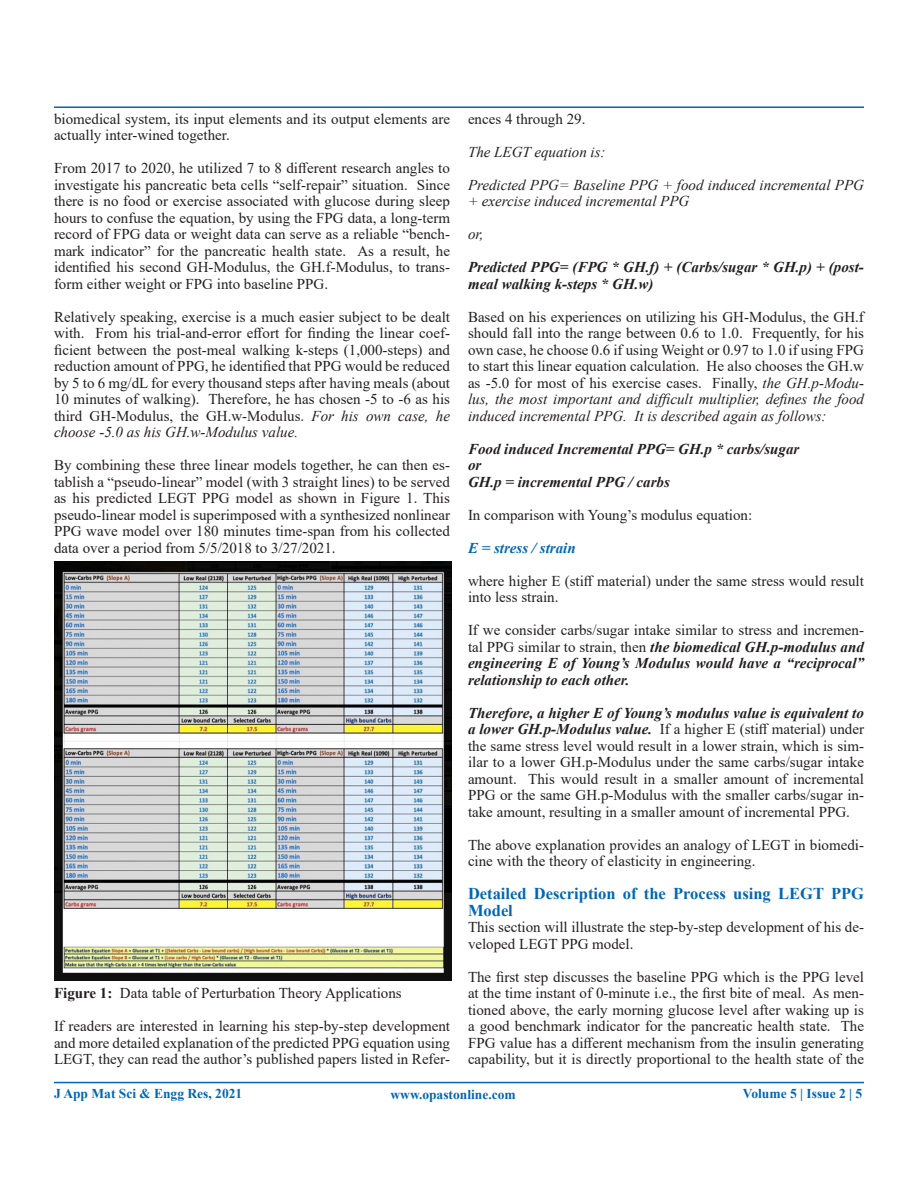
<style>
.page{position:relative;width:918px;height:1188px;background:#fff}
.page>*{position:absolute;margin:0;border:0;box-sizing:border-box;transform-origin:0 0}
.t1{font:700 16.5px/16.5px "Times New Roman";color:#0166b3}
.t2{font:15px/16.5px "Times New Roman";color:#231f20;text-align:justify}
.t3{font:italic 700 15px/16.5px "Times New Roman";color:#231f20}
.t4{font:italic 15px/16.5px "Times New Roman";color:#231f20}
.t5{font:italic 700 15px "Times New Roman";color:#0166b3}
.t6{font:700 13.5px "Times New Roman";color:#0166b3}
.s1{font-style:italic}
.s2{font-weight:700}
.s3{font-weight:400;font-style:normal}
.s4{font-weight:700;font-style:italic}
</style>
<div class="page">
<hr style="left:54px;top:106px;width:810px;height:2px;background:#0166b3">
<hr style="left:54px;top:1082px;width:810px;height:1px;background:#0166b3">
<img style="left:54px;top:562px;width:398px;height:419px">
<p class="t2" style="left:54px;top:110px;width:398px">biomedical system, its input elements and its output elements are actually inter-wined together.</p>
<p class="t2" style="left:54px;top:160px;width:398px">From 2017 to 2020, he utilized 7 to 8 different research angles to investigate his pancreatic beta cells “self-repair” situation. Since there is no food or exercise associated with glucose during sleep hours to confuse the equation, by using the FPG data, a long-term record of FPG data or weight data can serve as a reliable “bench&shy;mark indicator” for the pancreatic health state. As a result, he identified his second GH-Modulus, the GH.f-Modulus, to trans&shy;form either weight or FPG into baseline PPG.</p>
<p class="t2" style="left:54px;top:308px;width:398px">Relatively speaking, exercise is a much easier subject to be dealt with. From his trial-and-error effort for finding the linear coef&shy;ficient between the post-meal walking k-steps (1,000-steps) and reduction amount of PPG, he identified that PPG would be reduced by 5 to 6 mg/dL for every thousand steps after having meals (about 10 minutes of walking). Therefore, he has chosen -5 to -6 as his third GH-Modulus, the GH.w-Modulus. <span class="s1">For his own case, he choose -5.0 as his GH.w-Modulus value.</span></p>
<p class="t2" style="left:54px;top:457px;width:398px">By combining these three linear models together, he can then es&shy;tablish a “pseudo-linear” model (with 3 straight lines) to be served as his predicted LEGT PPG model as shown in Figure 1. This pseudo-linear model is superimposed with a synthesized nonlinear PPG wave model over 180 minutes time-span from his collected data over a period from 5/5/2018 to 3/27/2021.</p>
<p class="t2" style="left:54px;top:985px;width:349px"><span class="s2">Figure 1:</span> Data table of Perturbation Theory Applications</p>
<p class="t2" style="left:54px;top:1018px;width:398px">If readers are interested in learning his step-by-step development and more detailed explanation of the predicted PPG equation using LEGT, they can read the author’s published papers listed in Refer-</p>
<p class="t2" style="left:468px;top:110px;width:119px">ences 4 through 29.</p>
<p class="t4" style="left:468px;top:143px;width:139px">The LEGT equation is:</p>
<p class="t4" style="left:468px;top:176px;width:398px">Predicted PPG= Baseline PPG + food induced incremental PPG + exercise induced incremental PPG</p>
<p class="t4" style="left:468px;top:226px;width:17px">or,</p>
<p class="t3" style="left:468px;top:259px;width:397px">Predicted PPG= (FPG * GH.f) + (Carbs/sugar * GH.p) + (post&shy;meal walking k-steps * GH.w)</p>
<p class="t2" style="left:468px;top:308px;width:398px">Based on his experiences on utilizing his GH-Modulus, the GH.f should fall into the range between 0.6 to 1.0. Frequently, for his own case, he choose 0.6 if using Weight or 0.97 to 1.0 if using FPG to start this linear equation calculation. He also chooses the GH.w as -5.0 for most of his exercise cases. Finally, <span class="s1">the GH.p-Modu&shy;lus, the most important and difficult multiplier, defines the food induced incremental PPG. It is described again as follows:</span></p>
<p class="t3" style="left:468px;top:440px;width:333px">Food induced Incremental PPG= GH.p * carbs/sugar</p>
<p class="t3" style="left:468px;top:457px;width:15px">or</p>
<p class="t3" style="left:468px;top:473px;width:203px">GH.p = incremental PPG / carbs</p>
<p class="t2" style="left:468px;top:506px;width:286px">In comparison with Young’s modulus equation:</p>
<p class="t5" style="left:468px;top:537px;width:109px">E = stress / strain</p>
<p class="t2" style="left:468px;top:572px;width:398px">where higher E (stiff material) under the same stress would result into less strain.</p>
<p class="t3" style="left:468px;top:622px;width:398px;text-align:justify"><span class="s3">If we consider carbs/sugar intake similar to stress and incremen&shy;tal PPG similar to strain, then</span> the biomedical GH.p-modulus and engineering E of Young’s Modulus would have a “reciprocal” relationship to each other.</p>
<p class="t2" style="left:468px;top:704px;width:398px"><span class="s4">Therefore, a higher E of Young’s modulus value is equivalent to a lower GH.p-Modulus value.</span> If a higher E (stiff material) under the same stress level would result in a lower strain, which is sim&shy;ilar to a lower GH.p-Modulus under the same carbs/sugar intake amount. This would result in a smaller amount of incremental PPG or the same GH.p-Modulus with the smaller carbs/sugar in&shy;take amount, resulting in a smaller amount of incremental PPG.</p>
<p class="t2" style="left:468px;top:836px;width:397px">The above explanation provides an analogy of LEGT in biomedi&shy;cine with the theory of elasticity in engineering.</p>
<p class="t1" style="left:468px;top:885px;width:398px">Detailed Description of the Process using LEGT PPG<br>Model</p>
<p class="t2" style="left:468px;top:919px;width:397px">This section will illustrate the step-by-step development of his de&shy;veloped LEGT PPG model.</p>
<p class="t2" style="left:468px;top:968px;width:398px">The first step discusses the baseline PPG which is the PPG level at the time instant of 0-minute i.e., the first bite of meal. As men&shy;tioned above, the early morning glucose level after waking up is a good benchmark indicator for the pancreatic health state. The FPG value has a different mechanism from the insulin generating capability, but it is directly proportional to the health state of the</p>
<p class="t6" style="left:54px;top:1084px;width:190px">J App Mat Sci &amp; Engg Res, 2021</p>
<p class="t6" style="left:391px;top:1085px;width:127px">www.opastonline.com</p>
<p class="t6" style="left:743px;top:1084px;width:121px">Volume 5 | Issue 2 | 5</p>
</div>
